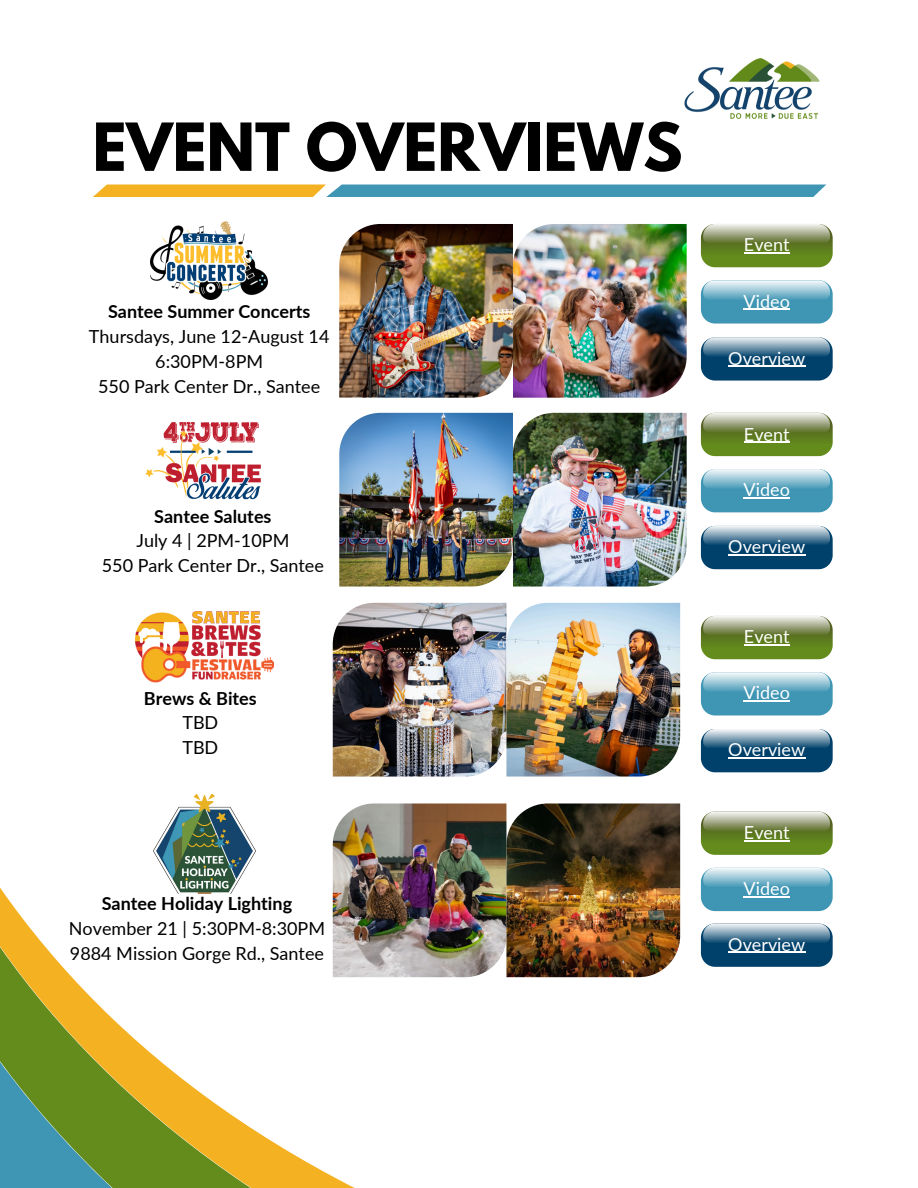
<style>
.page{position:relative;width:918px;height:1188px;background:#fff}
.page>*{position:absolute;margin:0;border:0;box-sizing:border-box;transform-origin:0 0}
.t1{font:700 58.65px "League Spartan";color:#000}
.t2{font:18px "Lato";color:#000}
.t3{font:18px "Lato";color:#fff}
.t4{font:700 18px "Lato";color:#000}
</style>
<div class="page">
<svg style="left:93px;top:185px;width:733px;height:12px;background:#7ca28b"></svg>
<img style="left:684px;top:58px;width:136px;height:61px">
<img style="left:151px;top:222px;width:117px;height:77px">
<svg style="left:701px;top:224px;width:132px;height:43px;background:#829952"></svg>
<img style="left:339px;top:224px;width:348px;height:174px">
<svg style="left:701px;top:280px;width:132px;height:44px;background:#71b1c7"></svg>
<hr style="left:744px;top:309px;width:46px;height:1px;background:#fff">
<svg style="left:701px;top:413px;width:132px;height:43px;background:#849a54"></svg>
<img style="left:643px;top:413px;width:44px;height:174px">
<svg style="left:701px;top:469px;width:132px;height:43px;background:#6dafc5"></svg>
<svg style="left:701px;top:672px;width:132px;height:44px;background:#71b1c7"></svg>
<svg style="left:701px;top:616px;width:132px;height:43px;background:#839a54"></svg>
<svg style="left:701px;top:868px;width:132px;height:43px;background:#6dafc5"></svg>
<hr style="left:744px;top:896px;width:46px;height:1px;background:#fff">
<svg style="left:701px;top:812px;width:132px;height:43px;background:#849a55"></svg>
<img style="left:643px;top:603px;width:37px;height:174px">
<img style="left:643px;top:803px;width:37px;height:174px">
<img style="left:622px;top:413px;width:21px;height:565px">
<img style="left:0;top:413px;width:622px;height:775px">
<img style="left:154px;top:795px;width:101px;height:99px">
<svg style="left:701px;top:337px;width:132px;height:44px;background:#427291"></svg>
<svg style="left:701px;top:526px;width:132px;height:43px;background:#3f6f8f"></svg>
<svg style="left:701px;top:729px;width:132px;height:43px;background:#3e6f8f"></svg>
<svg style="left:701px;top:924px;width:132px;height:43px;background:#407090"></svg>
<img style="left:135px;top:612px;width:139px;height:70px">
<hr style="left:744px;top:252px;width:46px;height:2px;background:#fff">
<hr style="left:744px;top:497px;width:46px;height:2px;background:#fff">
<hr style="left:744px;top:442px;width:46px;height:1px;background:#fff">
<hr style="left:744px;top:701px;width:46px;height:1px;background:#fff">
<hr style="left:744px;top:644px;width:46px;height:1px;background:#fff">
<hr style="left:744px;top:840px;width:46px;height:1px;background:#fff">
<hr style="left:728px;top:366px;width:77px;height:1px;background:#fff">
<hr style="left:728px;top:554px;width:77px;height:1px;background:#fff">
<hr style="left:728px;top:757px;width:77px;height:2px;background:#fff">
<hr style="left:728px;top:952px;width:77px;height:1px;background:#fff">
<p class="t1" style="left:93px;top:118px;width:591px">EVENT OVERVIEWS</p>
<p class="t4" style="left:108px;top:301px;width:204px">Santee Summer Concerts</p>
<p class="t2" style="left:89px;top:325px;width:242px">Thursdays, June 12-August 14</p>
<p class="t2" style="left:155px;top:350px;width:109px">6:30PM-8PM</p>
<p class="t2" style="left:98px;top:375px;width:224px">550 Park Center Dr., Santee</p>
<p class="t4" style="left:154px;top:505px;width:119px">Santee Salutes</p>
<p class="t2" style="left:136px;top:530px;width:154px">July 4 | 2PM-10PM</p>
<p class="t2" style="left:102px;top:554px;width:224px">550 Park Center Dr., Santee</p>
<p class="t4" style="left:144px;top:687px;width:114px">Brews &amp; Bites</p>
<p class="t2" style="left:182px;top:712px;width:37px">TBD</p>
<p class="t2" style="left:182px;top:736px;width:37px">TBD</p>
<p class="t4" style="left:102px;top:892px;width:192px">Santee Holiday Lighting</p>
<p class="t2" style="left:69px;top:917px;width:258px">November 21 | 5:30PM-8:30PM</p>
<p class="t2" style="left:70px;top:942px;width:256px">9884 Mission Gorge Rd., Santee</p>
<p class="t3" style="left:744px;top:234px;width:47px">Event</p>
<p class="t3" style="left:744px;top:290px;width:48px">Video</p>
<p class="t3" style="left:728px;top:347px;width:78px">Overview</p>
<p class="t3" style="left:744px;top:423px;width:47px">Event</p>
<p class="t3" style="left:744px;top:479px;width:48px">Video</p>
<p class="t3" style="left:728px;top:535px;width:78px">Overview</p>
<p class="t3" style="left:744px;top:625px;width:47px">Event</p>
<p class="t3" style="left:744px;top:682px;width:48px">Video</p>
<p class="t3" style="left:728px;top:739px;width:78px">Overview</p>
<p class="t3" style="left:744px;top:821px;width:47px">Event</p>
<p class="t3" style="left:744px;top:877px;width:48px">Video</p>
<p class="t3" style="left:728px;top:933px;width:78px">Overview</p>
</div>
